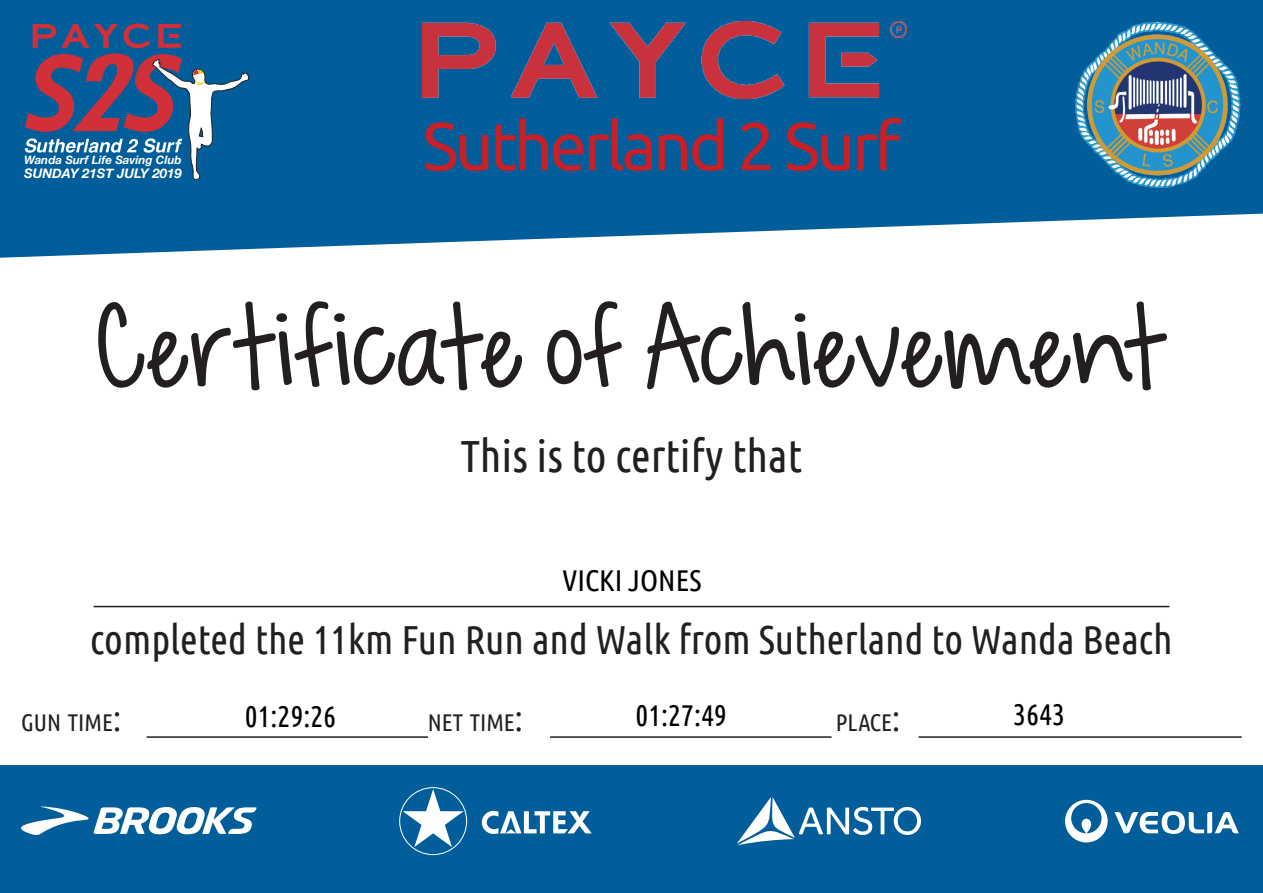
<style>
.page{position:relative;width:1263px;height:893px;background:#fff}
.page>*{position:absolute;margin:0;border:0;box-sizing:border-box;transform-origin:0 0}
.t1{font:100.5px "KG Feeling 22";color:#231f20}
.t2{font:67.5px "Ubuntu";letter-spacing:-.05em;color:#c82028}
.t3{font:45px "Ubuntu Condensed";color:#231f20}
.t4{font:40.5px "Ubuntu Condensed";color:#231f20}
.t5{font:30px "Ubuntu Condensed";color:#000}
.t6{font:24.15px "Ubuntu Condensed";color:#231f20}
.t7{font:italic 700 13.2px "Helvetica Neue";color:#fff}
.t8{font:italic 700 11.55px "Helvetica Neue";color:#fff}
.s1{font-size:34.5px}
</style>
<div class="page">
<hr style="left:147px;top:736px;width:281px;height:2px;background:#231f20">
<hr style="left:550px;top:736px;width:281px;height:2px;background:#231f20">
<hr style="left:918px;top:736px;width:324px;height:2px;background:#231f20">
<hr style="left:94px;top:606px;width:1075px;height:1px;background:#231f20">
<div style="left:0;top:765px;width:1263px;height:128px;background:#015e9a"></div>
<svg style="left:0;top:0;width:1263px;height:258px;background:#2072a6"></svg>
<svg style="left:25px;top:23px;width:224px;height:157px;background:#43618c"></svg>
<img style="left:1075px;top:23px;width:165px;height:164px">
<img style="left:423px;top:22px;width:483px;height:77px">
<svg style="left:21px;top:806px;width:236px;height:29px"></svg>
<div style="left:399px;top:787px;width:68px;height:68px;border:1px solid #fff;border-radius:50%"></div>
<svg style="left:403px;top:789px;width:61px;height:58px"></svg>
<svg style="left:482px;top:811px;width:110px;height:23px"></svg>
<svg style="left:1065px;top:800px;width:43px;height:42px"></svg>
<svg style="left:1114px;top:811px;width:125px;height:23px"></svg>
<svg style="left:737px;top:797px;width:184px;height:48px"></svg>
<p class="t8" style="left:24px;top:153px;width:159px">Wanda Surf Life Saving Club</p>
<p class="t7" style="left:24px;top:165px;width:159px">SUNDAY 21ST JULY 2019</p>
<h2 class="t2" style="left:422px;top:105px;width:480px">Sutherland 2 Surf</h2>
<h1 class="t1" style="left:96px;top:279px;width:1072px">Certificate of Achievement</h1>
<p class="t3" style="left:461px;top:428px;width:343px">This is to certify that</p>
<p class="t5" style="left:562px;top:562px;width:140px">VICKI JONES</p>
<p class="t4" style="left:90px;top:614px;width:1084px">completed the 11km Fun Run and Walk from Sutherland to Wanda Beach</p>
<p class="t5" style="left:245px;top:698px;width:93px">01:29:26</p>
<p class="t5" style="left:635px;top:697px;width:93px">01:27:49</p>
<p class="t5" style="left:1013px;top:695px;width:53px">3643</p>
<p class="t6" style="left:21px;top:707px;width:101px">GUN TIME<span class="s1">:</span></p>
<p class="t6" style="left:428px;top:707px;width:97px">NET TIME<span class="s1">:</span></p>
<p class="t6" style="left:836px;top:707px;width:66px">PLACE<span class="s1">:</span></p>
</div>
